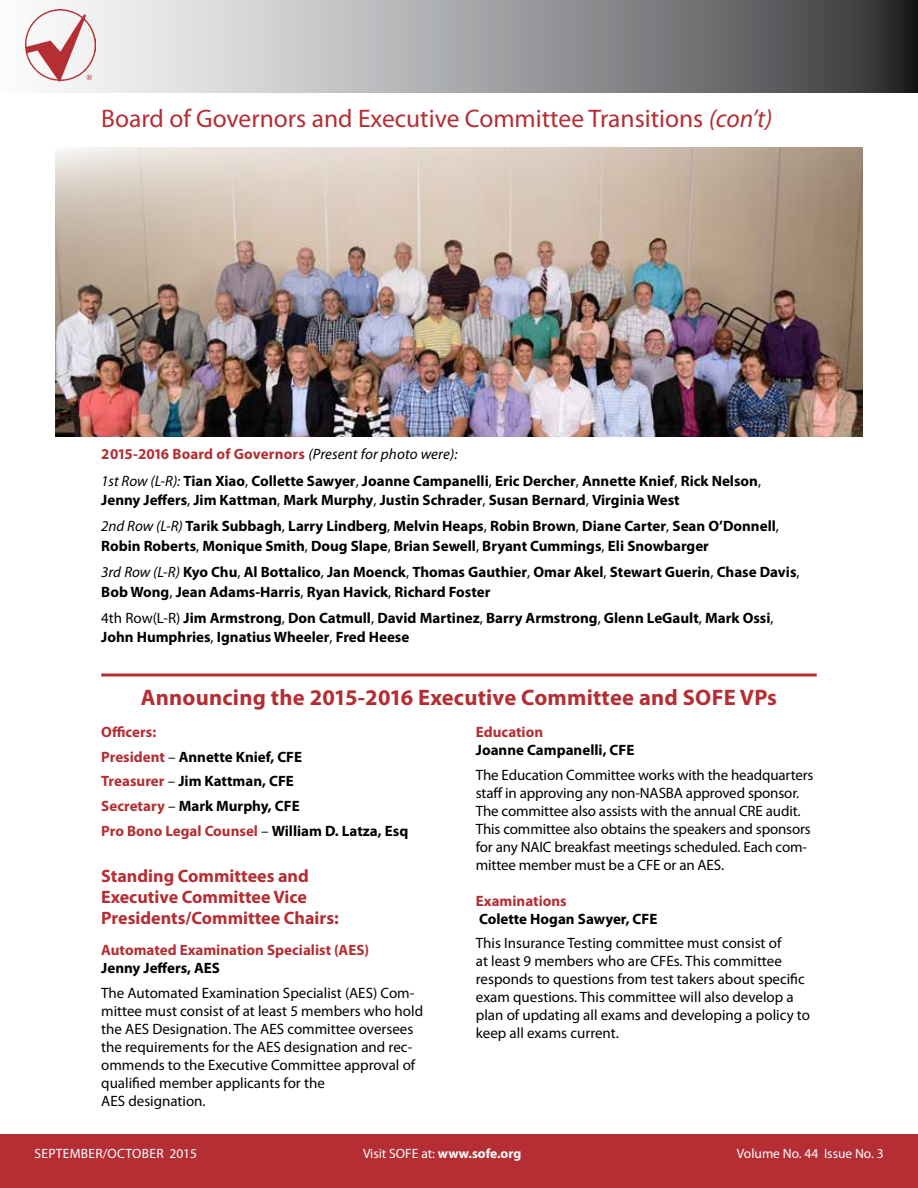
<style>
.page{position:relative;width:918px;height:1188px;background:#fff}
.page>*{position:absolute;margin:0;border:0;box-sizing:border-box;transform-origin:0 0}
.t1{font:25.5px "Myriad Pro";color:#b42e34}
.t2{font:700 22.5px "Myriad Pro";letter-spacing:.01em;color:#b42e34}
.t3{font:700 18px/21px "Myriad Pro";color:#b42e34}
.t4{font:700 15px/26.2px "Myriad Pro";color:#000}
.t5{font:15px/18px "Myriad Pro";color:#000}
.t6{font:700 15px "Myriad Pro";color:#b42e34}
.t7{font:13.5px "Myriad Pro";color:#fff}
.t8{font:13.5px "Myriad Pro";letter-spacing:.02em;color:#fff}
.s1{font-style:italic}
.s2{color:#b42e34}
.s3{font-weight:400;font-style:italic}
.s4{font-weight:400}
.s5{font-weight:700}
</style>
<div class="page">
<svg style="left:25px;top:0;width:893px;height:93px;background:#9a9b9d"></svg>
<img style="left:26px;top:10px;width:70px;height:71px">
<svg style="left:87px;top:75px;width:5px;height:5px"></svg>
<div style="left:0;top:1134px;width:918px;height:54px;background:#b42e34"></div>
<img style="left:55px;top:147px;width:808px;height:290px">
<hr style="left:101px;top:674px;width:716px;height:3px;background:#b42e34">
<h1 class="t1" style="left:101px;top:103px;width:673px">Board of Governors and Executive Committee Transitions <span class="s1">(con’t)</span></h1>
<p class="t4" style="left:101px;top:441px;width:661px"><span class="s2">2015-2016 Board of Governors</span> <span class="s3">(Present for photo were):<br>1st Row (L-R):</span> Tian Xiao<span class="s4">,</span> Collette Sawyer<span class="s4">,</span> Joanne Campanelli<span class="s4">,</span> Eric Dercher<span class="s4">,</span> Annette Knief<span class="s4">,</span> Rick Nelson<span class="s4">,</span></p>
<p class="t4" style="left:101px;top:486px;width:679px">Jenny Jeffers<span class="s4">,</span> Jim Kattman<span class="s4">,</span> Mark Murphy<span class="s4">,</span> Justin Schrader<span class="s4">,</span> Susan Bernard<span class="s4">,</span> Virginia West<br><span class="s3">2nd Row (L-R)</span> Tarik Subbagh<span class="s4">,</span> Larry Lindberg<span class="s4">,</span> Melvin Heaps<span class="s4">,</span> Robin Brown<span class="s4">,</span> Diane Carter<span class="s4">,</span> Sean O’Donnell<span class="s4">,</span></p>
<p class="t4" style="left:101px;top:532px;width:700px">Robin Roberts<span class="s4">,</span> Monique Smith<span class="s4">,</span> Doug Slape<span class="s4">,</span> Brian Sewell<span class="s4">,</span> Bryant Cummings<span class="s4">,</span> Eli Snowbarger<br><span class="s3">3rd Row (L-R)</span> Kyo Chu<span class="s4">,</span> Al Bottalico<span class="s4">,</span> Jan Moenck<span class="s4">,</span> Thomas Gauthier<span class="s4">,</span> Omar Akel<span class="s4">,</span> Stewart Guerin<span class="s4">,</span> Chase Davis<span class="s4">,</span></p>
<p class="t4" style="left:101px;top:578px;width:674px">Bob Wong<span class="s4">,</span> Jean Adams-Harris<span class="s4">,</span> Ryan Havick<span class="s4">,</span> Richard Foster<br><span class="s4">4th Row(L-R)</span> Jim Armstrong<span class="s4">,</span> Don Catmull<span class="s4">,</span> David Martinez<span class="s4">,</span> Barry Armstrong<span class="s4">,</span> Glenn LeGault<span class="s4">,</span> Mark Ossi<span class="s4">,</span></p>
<p class="t4" style="left:101px;top:624px;width:310px">John Humphries<span class="s4">,</span> Ignatius Wheeler<span class="s4">,</span> Fred Heese</p>
<h2 class="t2" style="left:141px;top:682px;width:638px">Announcing the 2015-2016 Executive Committee and SOFE VPs</h2>
<p class="t4" style="left:101px;top:719px;width:309px;line-height:24.8px"><span class="s2">Officers:<br>President</span> <span class="s4">–</span> Annette Knief, CFE<br><span class="s2">Treasurer</span> <span class="s4">–</span> Jim Kattman, CFE<br><span class="s2">Secretary</span> <span class="s4">–</span> Mark Murphy, CFE<br><span class="s2">Pro Bono Legal Counsel</span> <span class="s4">–</span> William D. Latza, Esq</p>
<p class="t3" style="left:101px;top:864px;width:239px">Standing Committees and<br>Executive Committee Vice<br>Presidents/Committee Chairs:</p>
<p class="t6" style="left:101px;top:940px;width:270px">Automated Examination Specialist (AES)</p>
<p class="t4" style="left:101px;top:954px;width:120px">Jenny Jeffers, AES</p>
<p class="t5" style="left:101px;top:984px;width:323px">The Automated Examination Specialist (AES) Com&shy;mittee must consist of at least 5 members who hold the AES Designation. The AES committee oversees the requirements for the AES designation and rec&shy;ommends to the Executive Committee approval of qualified member applicants for the<br>AES designation.</p>
<p class="t6" style="left:476px;top:722px;width:69px">Education</p>
<p class="t4" style="left:476px;top:736px;width:160px">Joanne Campanelli, CFE</p>
<p class="t5" style="left:476px;top:765px;width:339px">The Education Committee works with the headquarters staff in approving any non-NASBA approved sponsor.<br>The committee also assists with the annual CRE audit.<br>This committee also obtains the speakers and sponsors for any NAIC breakfast meetings scheduled. Each com&shy;mittee member must be a CFE or an AES.</p>
<p class="t6" style="left:476px;top:891px;width:92px">Examinations</p>
<p class="t4" style="left:479px;top:905px;width:180px">Colette Hogan Sawyer, CFE</p>
<p class="t5" style="left:476px;top:934px;width:336px">This Insurance Testing committee must consist of<br>at least 9 members who are CFEs. This committee responds to questions from test takers about specific exam questions. This committee will also develop a plan of updating all exams and developing a policy to keep all exams current.</p>
<p class="t8" style="left:35px;top:1145px;width:164px">SEPTEMBER/OCTOBER 2015</p>
<p class="t7" style="left:363px;top:1145px;width:160px">Visit SOFE at: <span class="s5">www.sofe.org</span></p>
<p class="t7" style="left:737px;top:1145px;width:148px">Volume No. 44 Issue No. 3</p>
</div>
